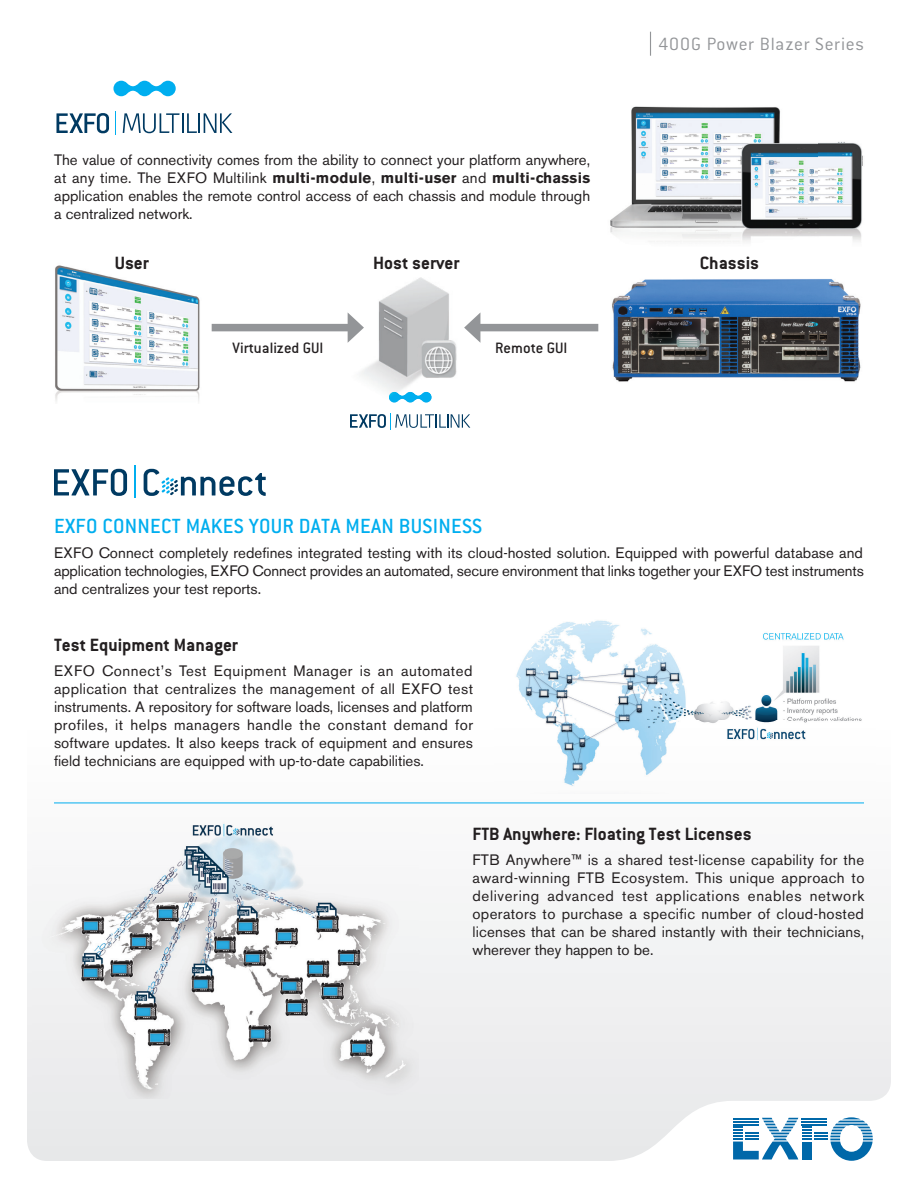
<style>
.page{position:relative;width:918px;height:1188px;background:#fff}
.page>*{position:absolute;margin:0;border:0;box-sizing:border-box;transform-origin:0 0}
.t1{font:500 22.5px "Conduit ITC";letter-spacing:.01em;color:#00aeef}
.t2{font:700 19.5px "Conduit ITC";color:#231f20}
.t3{font:300 19.5px "Conduit ITC";letter-spacing:.04em;color:#939598}
.t4{font:500 16.5px "Conduit ITC";color:#231f20}
.t5{font:15px/18px "Akzidenz Grotesk BE";color:#231f20;text-align:justify}
.s1{font-weight:700}
</style>
<div class="page">
<svg style="left:27px;top:802px;width:864px;height:359px"></svg>
<svg style="left:650px;top:32px;width:1px;height:24px"></svg>
<svg style="left:733px;top:1117px;width:140px;height:44px"></svg>
<svg style="left:56px;top:113px;width:53px;height:20px"></svg>
<svg style="left:115px;top:112px;width:1px;height:23px"></svg>
<svg style="left:123px;top:113px;width:57px;height:20px"></svg>
<hr style="left:182px;top:113px;width:2px;height:20px;background:#003a62">
<svg style="left:187px;top:113px;width:10px;height:20px"></svg>
<hr style="left:198px;top:113px;width:2px;height:20px;background:#003a62">
<svg style="left:204px;top:113px;width:28px;height:20px"></svg>
<svg style="left:113px;top:81px;width:63px;height:15px"></svg>
<img style="left:610px;top:106px;width:253px;height:136px">
<svg style="left:350px;top:413px;width:120px;height:16px"></svg>
<img style="left:55px;top:265px;width:145px;height:137px">
<img style="left:612px;top:279px;width:249px;height:103px">
<div style="left:212px;top:324px;width:142px;height:7px;background:#939598"></div>
<svg style="left:347px;top:277px;width:110px;height:126px"></svg>
<div style="left:474px;top:324px;width:124px;height:7px;background:#939598"></div>
<svg style="left:464px;top:313px;width:16px;height:29px"></svg>
<img style="left:516px;top:620px;width:346px;height:166px">
<hr style="left:54px;top:803px;width:810px;height:1px;background:#00aeef">
<svg style="left:144px;top:469px;width:122px;height:27px"></svg>
<svg style="left:54px;top:469px;width:73px;height:27px"></svg>
<hr style="left:135px;top:466px;width:1px;height:32px;background:#00aeef">
<img style="left:32px;top:820px;width:386px;height:278px">
<h2 class="t3" style="left:659px;top:33px;width:207px">400G Power Blazer Series</h2>
<p class="t5" style="left:54px;top:150px;width:537px">The value of connectivity comes from the ability to connect your platform anywhere, at any time. The EXFO Multilink <span class="s1">multi-module</span>, <span class="s1">multi-user</span> and <span class="s1">multi-chassis </span>application enables the remote control access of each chassis and module through a centralized network.</p>
<h2 class="t2" style="left:373px;top:251px;width:88px">Host server</h2>
<h2 class="t2" style="left:115px;top:251px;width:36px">User</h2>
<h2 class="t2" style="left:700px;top:251px;width:61px">Chassis</h2>
<p class="t4" style="left:233px;top:339px;width:92px">Virtualized GUI</p>
<p class="t4" style="left:495px;top:339px;width:74px">Remote GUI</p>
<h1 class="t1" style="left:54px;top:513px;width:430px">EXFO CONNECT MAKES YOUR DATA MEAN BUSINESS</h1>
<p class="t5" style="left:54px;top:544px;width:811px">EXFO Connect completely redefines integrated testing with its cloud-hosted solution. Equipped with powerful database and application technologies, EXFO Connect provides an automated, secure environment that links together your EXFO test instruments and centralizes your test reports.</p>
<h2 class="t2" style="left:54px;top:634px;width:186px">Test Equipment Manager</h2>
<p class="t5" style="left:54px;top:662px;width:421px">EXFO Connect’s Test Equipment Manager is an automated application that centralizes the management of all EXFO test instruments. A repository for software loads, licenses and platform profiles, it helps managers handle the constant demand for software updates. It also keeps track of equipment and ensures field technicians are equipped with up-to-date capabilities.</p>
<h2 class="t2" style="left:472px;top:823px;width:281px">FTB Anywhere: Floating Test Licenses</h2>
<p class="t5" style="left:472px;top:851px;width:393px">FTB Anywhere™ is a shared test-license capability for the award-winning FTB Ecosystem. This unique approach to delivering advanced test applications enables network operators to purchase a specific number of cloud-hosted licenses that can be shared instantly with their technicians, wherever they happen to be.</p>
</div>
